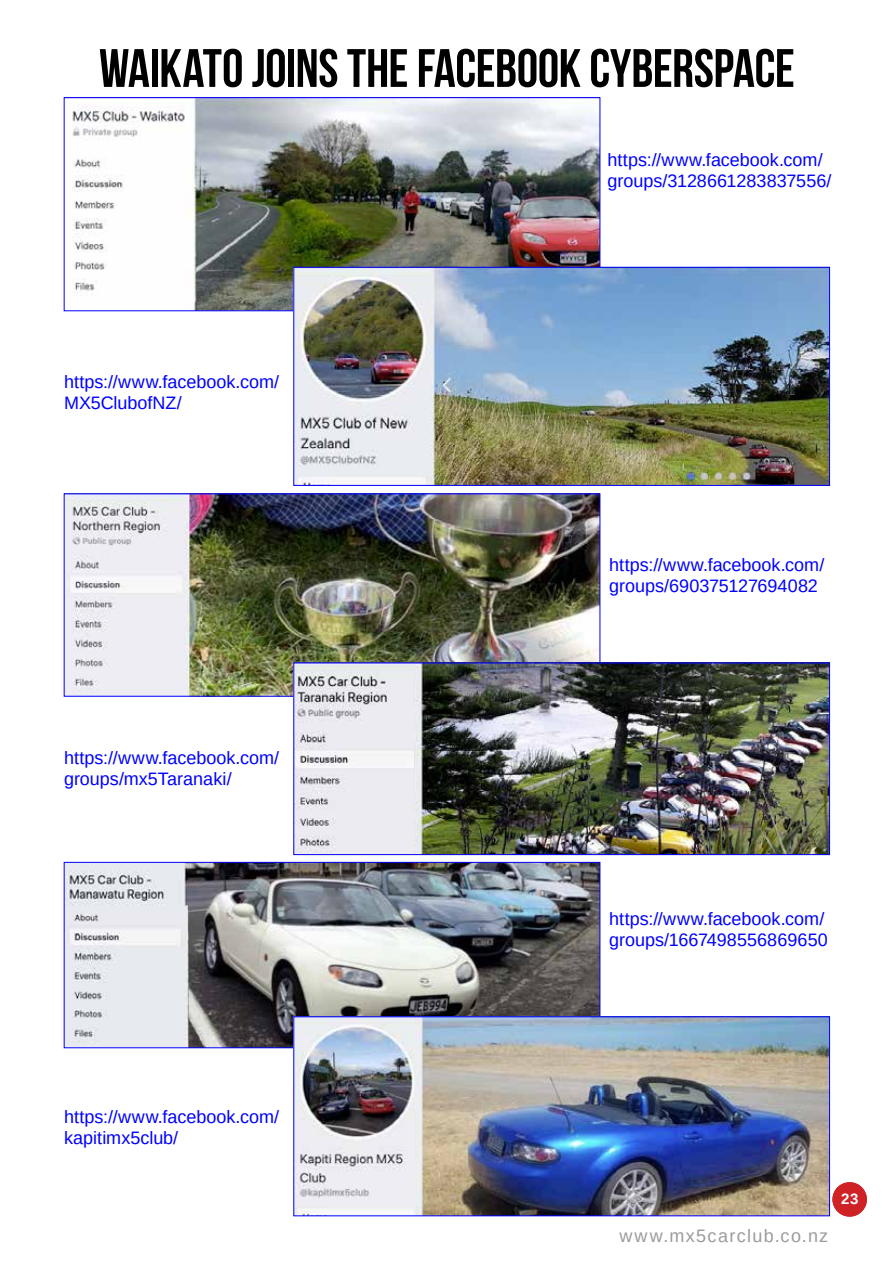
<style>
.page{position:relative;width:893px;height:1263px;background:#fff}
.page>*{position:absolute;margin:0;border:0;box-sizing:border-box;transform-origin:0 0}
.t1{font:700 54px "Bebas Neue";letter-spacing:-.01em;color:#000}
.t2{font:18px/21px "Arimo";color:#00f}
.t3{font:18px "Arimo";letter-spacing:.08em;color:#999b9c}
.t4{font:700 15px "Arimo";color:#fff}
</style>
<div class="page">
<div style="left:832px;top:1182px;width:35px;height:34px;background:#cf2227;border-radius:50%"></div>
<img style="left:72px;top:99px;width:526px;height:210px">
<img style="left:295px;top:269px;width:533px;height:215px">
<div style="left:293px;top:267px;width:537px;height:219px;border:1px solid #00f"></div>
<img style="left:66px;top:495px;width:532px;height:200px">
<div style="left:64px;top:493px;width:536px;height:204px;border:1px solid #00f"></div>
<img style="left:295px;top:664px;width:533px;height:189px">
<div style="left:293px;top:662px;width:537px;height:193px;border:1px solid #00f"></div>
<img style="left:66px;top:864px;width:532px;height:182px">
<div style="left:64px;top:862px;width:536px;height:186px;border:1px solid #00f"></div>
<img style="left:295px;top:1018px;width:533px;height:196px">
<div style="left:293px;top:1016px;width:537px;height:200px;border:1px solid #00f"></div>
<h1 class="t1" style="left:99px;top:39px;width:697px">WAIKATO JOINS THE FACEBOOK CYBERSPACE</h1>
<p class="t2" style="left:608px;top:149px;width:225px">https://www.facebook.com/ groups/3128661283837556/</p>
<p class="t2" style="left:64px;top:371px;width:217px">https://www.facebook.com/<br>MX5ClubofNZ/</p>
<p class="t2" style="left:64px;top:747px;width:217px">https://www.facebook.com/ groups/mx5Taranaki/</p>
<p class="t2" style="left:64px;top:1106px;width:217px">https://www.facebook.com/ kapitimx5club/</p>
<p class="t2" style="left:609px;top:555px;width:217px">https://www.facebook.com/ groups/690375127694082</p>
<p class="t2" style="left:609px;top:908px;width:220px">https://www.facebook.com/ groups/1667498556869650</p>
<p class="t3" style="left:619px;top:1224px;width:210px">www.mx5carclub.co.nz</p>
<p class="t4" style="left:841px;top:1188px;width:19px">23</p>
</div>
